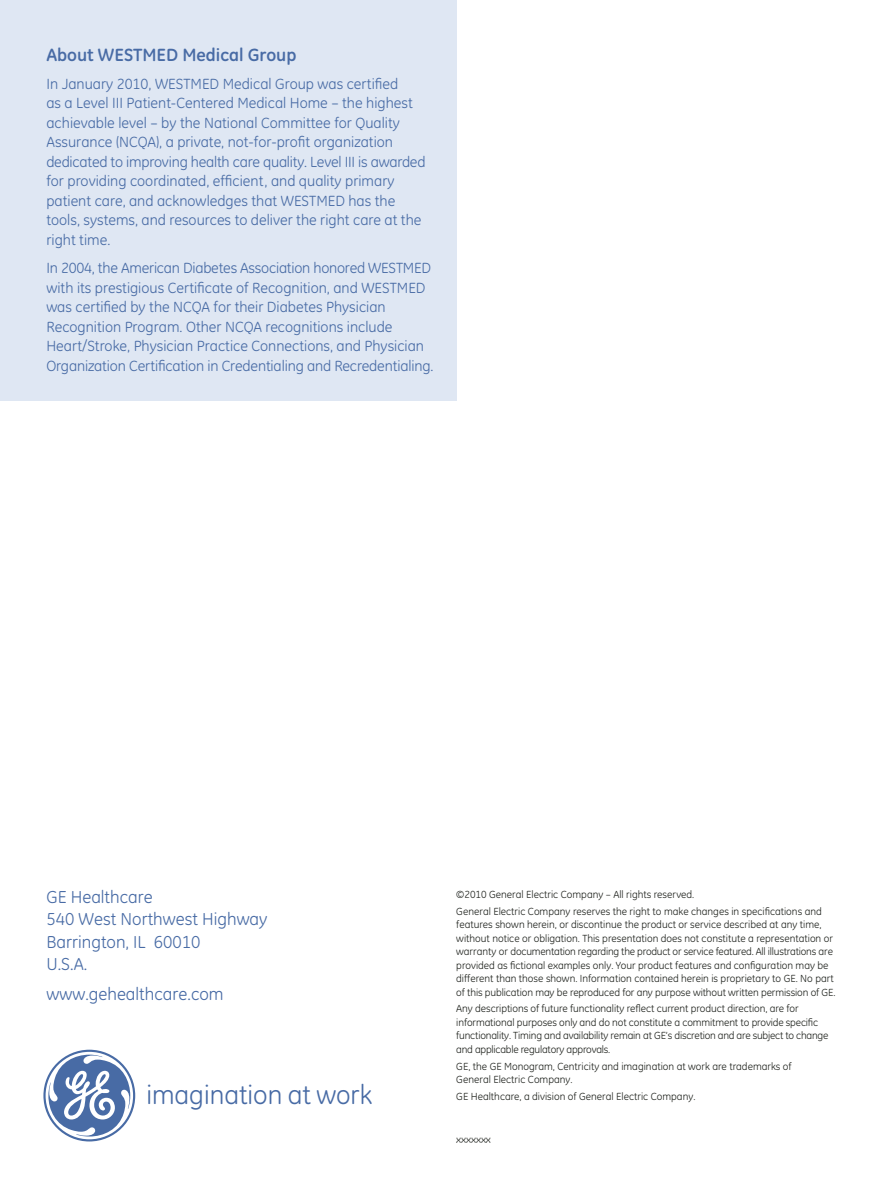
<style>
.page{position:relative;width:891px;height:1188px;background:#fff}
.page>*{position:absolute;margin:0;border:0;box-sizing:border-box;transform-origin:0 0}
.t1{font:27px "GE Inspira";color:#486ba5}
.t2{font:700 18px "GE Inspira";color:#486ba5}
.t3{font:17.7px/22px "GE Inspira";color:#486ba5}
.t4{font:15px/19.5px "GE Inspira";color:#486ba5}
.t5{font:10.5px/13.5px "GE Inspira";color:#20231e}
</style>
<div class="page">
<svg style="left:43px;top:1050px;width:92px;height:92px"></svg>
<div style="left:0;top:0;width:456px;height:400px;background:#dfe7f3"></div>
<h2 class="t2" style="left:46px;top:48px;width:251px">About WESTMED Medical Group</h2>
<p class="t4" style="left:46px;top:76px;width:381px">In January 2010, WESTMED Medical Group was certified<br>as a Level III Patient-Centered Medical Home – the highest achievable level – by the National Committee for Quality Assurance (NCQA), a private, not-for-profit organization dedicated to improving health care quality. Level III is awarded for providing coordinated, efficient, and quality primary patient care, and acknowledges that WESTMED has the tools, systems, and resources to deliver the right care at the right time.</p>
<p class="t4" style="left:46px;top:260px;width:388px">In 2004, the American Diabetes Association honored WESTMED with its prestigious Certificate of Recognition, and WESTMED was certified by the NCQA for their Diabetes Physician Recognition Program. Other NCQA recognitions include Heart/Stroke, Physician Practice Connections, and Physician Organization Certification in Credentialing and Recredentialing.</p>
<h3 class="t3" style="left:46px;top:888px;width:223px">GE Healthcare<br>540 West Northwest Highway<br>Barrington, IL 60010<br>U.S.A.</h3>
<h3 class="t3" style="left:46px;top:985px;width:179px">www.gehealthcare.com</h3>
<h1 class="t1" style="left:146px;top:1085px;width:228px">imagination at work</h1>
<p class="t5" style="left:456px;top:887px;width:367px;line-height:16.8px">©2010 General Electric Company – All rights reserved.<br>General Electric Company reserves the right to make changes in specifications and</p>
<p class="t5" style="left:456px;top:919px;width:381px">features shown herein, or discontinue the product or service described at any time, without notice or obligation. This presentation does not constitute a representation or warranty or documentation regarding the product or service featured. All illustrations are provided as fictional examples only. Your product features and configuration may be different than those shown. Information contained herein is proprietary to GE. No part of this publication may be reproduced for any purpose without written permission of GE.</p>
<p class="t5" style="left:456px;top:1003px;width:374px">Any descriptions of future functionality reflect current product direction, are for informational purposes only and do not constitute a commitment to provide specific functionality. Timing and availability remain at GE’s discretion and are subject to change and applicable regulatory approvals.</p>
<p class="t5" style="left:456px;top:1060px;width:337px">GE, the GE Monogram, Centricity and imagination at work are trademarks of<br>General Electric Company.</p>
<p class="t5" style="left:456px;top:1091px;width:241px">GE Healthcare, a division of General Electric Company.</p>
<p class="t5" style="left:456px;top:1133px;width:36px">xxxxxxx</p>
</div>
